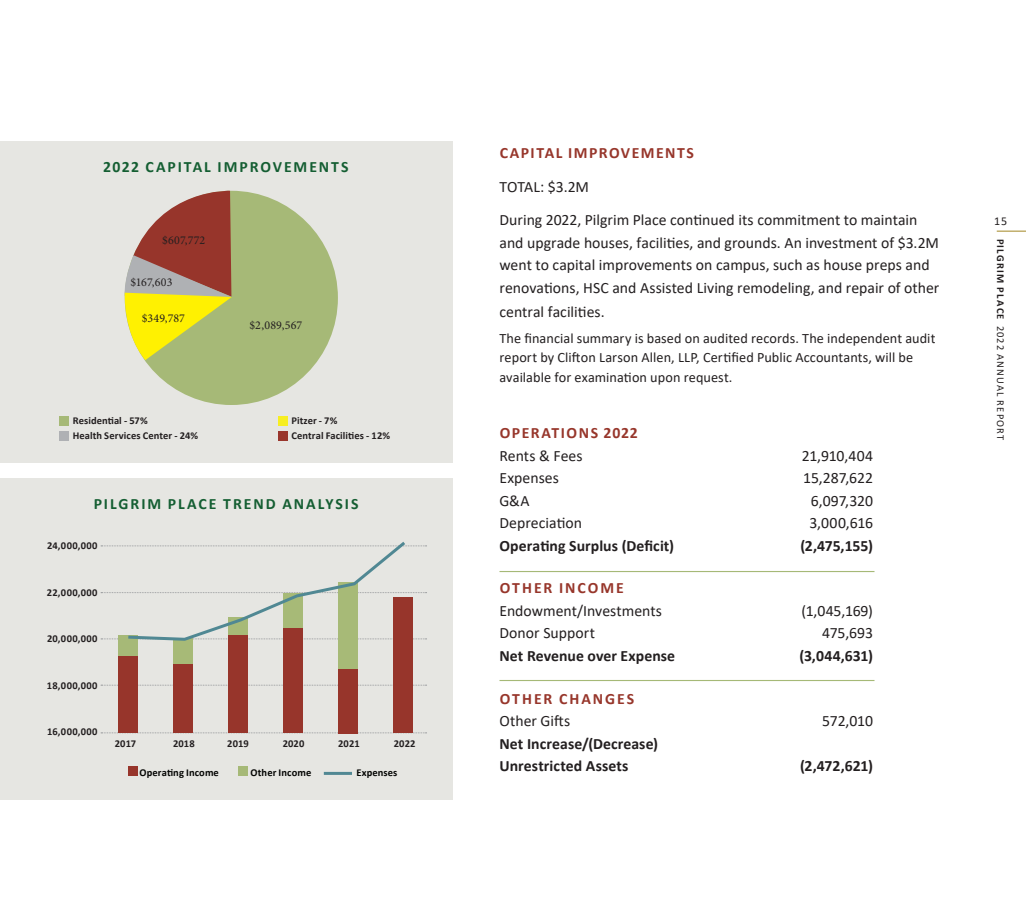
<style>
.page{position:relative;width:1026px;height:918px;background:#fff}
.page>*{position:absolute;margin:0;border:0;box-sizing:border-box;transform-origin:0 0}
.t1{font:15.75px/22.5px "Calibri";color:#231f20}
.t2{font:700 15.75px "Calibri";letter-spacing:.005em;color:#231f20}
.t3{font:700 15.75px "Calibri";letter-spacing:.125em;color:#145e32}
.t4{font:700 15.75px "Calibri";letter-spacing:.095em;color:#97362b}
.t5{font:700 15.75px "Calibri";letter-spacing:.125em;color:#97362b}
.t6{font:14.25px/19.5px "Calibri";letter-spacing:.005em;color:#231f20}
.t7{font:12px "Minion Pro";letter-spacing:.01em;color:#231f20}
.t8{font:12px "Calibri";color:#231f20}
.t9{font:700 10.5px "Calibri";letter-spacing:.01em;color:#231f20}
.t10{font:700 10.5px "Calibri";letter-spacing:.01em;color:#040503}
.t11{font:10.5px "Calibri";letter-spacing:.11em;color:#231f20}
.s1{font-weight:700}
</style>
<div class="page">
<div style="left:0;top:142px;width:452px;height:321px;background:#e6e6e2"></div>
<div style="left:0;top:478px;width:452px;height:321px;background:#e6e6e2"></div>
<svg style="left:997px;top:231px;width:29px;height:1px"></svg>
<hr style="left:500px;top:571px;width:375px;height:1px;background:#a6b977">
<hr style="left:500px;top:680px;width:375px;height:1px;background:#a6b977">
<svg style="left:101px;top:685px;width:326px;height:1px"></svg>
<svg style="left:101px;top:733px;width:326px;height:1px"></svg>
<div style="left:338px;top:582px;width:20px;height:131px;background:#a7ba77"></div>
<div style="left:338px;top:669px;width:20px;height:64px;background:#97352b"></div>
<div style="left:393px;top:597px;width:19px;height:118px;background:#97352b"></div>
<div style="left:393px;top:650px;width:19px;height:83px;background:#97352b"></div>
<div style="left:283px;top:629px;width:20px;height:104px;background:#97352b"></div>
<div style="left:228px;top:635px;width:20px;height:98px;background:#97352b"></div>
<div style="left:173px;top:639px;width:20px;height:78px;background:#a7ba77"></div>
<div style="left:173px;top:665px;width:20px;height:68px;background:#97352b"></div>
<div style="left:119px;top:635px;width:19px;height:74px;background:#a6b977"></div>
<div style="left:119px;top:657px;width:19px;height:76px;background:#97352b"></div>
<div style="left:129px;top:767px;width:9px;height:9px;background:#97352b"></div>
<div style="left:60px;top:416px;width:9px;height:9px;background:#a6b977"></div>
<div style="left:278px;top:416px;width:10px;height:9px;background:#f7ee22"></div>
<div style="left:60px;top:431px;width:9px;height:9px;background:#afb1b4"></div>
<div style="left:278px;top:431px;width:10px;height:9px;background:#99362c"></div>
<div style="left:238px;top:767px;width:9px;height:9px;background:#a6b977"></div>
<div style="left:125px;top:191px;width:213px;height:214px;background:#a6b977;border-radius:50%"></div>
<svg style="left:124px;top:190px;width:108px;height:170px"></svg>
<svg style="left:101px;top:541px;width:326px;height:101px"></svg>
<hr style="left:324px;top:772px;width:28px;height:3px;background:#518893">
<p class="t3" style="left:103px;top:156px;width:247px">2022 CAPITAL IMPROVEMENTS</p>
<p class="t7" style="left:162px;top:232px;width:45px">$607,772</p>
<p class="t7" style="left:131px;top:274px;width:43px">$167,603</p>
<p class="t7" style="left:142px;top:310px;width:45px">$349,787</p>
<p class="t9" style="left:73px;top:413px;width:76px">Residential - 57%</p>
<p class="t9" style="left:73px;top:428px;width:127px">Health Services Center - 24%</p>
<p class="t7" style="left:249px;top:317px;width:54px">$2,089,567</p>
<p class="t9" style="left:291px;top:413px;width:47px">Pitzer - 7%</p>
<p class="t9" style="left:291px;top:428px;width:100px">Central Facilities - 12%</p>
<p class="t3" style="left:94px;top:493px;width:266px">PILGRIM PLACE TREND ANALYSIS</p>
<p class="t9" style="left:47px;top:539px;width:52px">24,000,000</p>
<p class="t9" style="left:47px;top:585px;width:52px">22,000,000</p>
<p class="t9" style="left:47px;top:632px;width:52px">20,000,000</p>
<p class="t9" style="left:47px;top:678px;width:52px">18,000,000</p>
<p class="t9" style="left:47px;top:725px;width:52px">16,000,000</p>
<p class="t9" style="left:115px;top:736px;width:23px">2017</p>
<p class="t9" style="left:173px;top:736px;width:23px">2018</p>
<p class="t9" style="left:227px;top:736px;width:23px">2019</p>
<p class="t9" style="left:283px;top:736px;width:23px">2020</p>
<p class="t9" style="left:338px;top:736px;width:23px">2021</p>
<p class="t9" style="left:394px;top:736px;width:23px">2022</p>
<p class="t10" style="left:140px;top:765px;width:81px">Operating Income</p>
<p class="t10" style="left:251px;top:765px;width:62px">Other Income</p>
<p class="t10" style="left:357px;top:765px;width:42px">Expenses</p>
<p class="t4" style="left:500px;top:142px;width:196px">CAPITAL IMPROVEMENTS</p>
<p class="t1" style="left:500px;top:175px;width:91px">TOTAL: $3.2M</p>
<p class="t1" style="left:500px;top:208px;width:441px">During 2022, Pilgrim Place continued its commitment to maintain and upgrade houses, facilities, and grounds. An investment of $3.2M went to capital improvements on campus, such as house preps and renovations, HSC and Assisted Living remodeling, and repair of other</p>
<p class="t1" style="left:500px;top:300px;width:107px">central facilities.</p>
<p class="t6" style="left:500px;top:328px;width:437px">The financial summary is based on audited records. The independent audit report by Clifton Larson Allen, LLP, Certified Public Accountants, will be available for examination upon request.</p>
<p class="t4" style="left:500px;top:422px;width:140px">OPERATIONS 2022</p>
<p class="t1" style="left:500px;top:444px;width:85px">Rents &amp; Fees</p>
<p class="t1" style="left:802px;top:444px;width:73px">21,910,404</p>
<p class="t1" style="left:500px;top:466px;width:61px">Expenses</p>
<p class="t1" style="left:803px;top:466px;width:71px">15,287,622</p>
<p class="t1" style="left:500px;top:489px;width:32px">G&amp;A</p>
<p class="t1" style="left:811px;top:489px;width:64px">6,097,320</p>
<p class="t1" style="left:500px;top:511px;width:84px">Depreciation</p>
<p class="t1" style="left:809px;top:511px;width:65px">3,000,616</p>
<p class="t2" style="left:500px;top:534px;width:176px">Operating Surplus (Deficit)</p>
<p class="t2" style="left:800px;top:534px;width:74px">(2,475,155)</p>
<p class="t5" style="left:500px;top:577px;width:126px">OTHER INCOME</p>
<p class="t1" style="left:500px;top:599px;width:164px">Endowment/Investments</p>
<p class="t1" style="left:802px;top:599px;width:73px">(1,045,169)</p>
<p class="t1" style="left:500px;top:621px;width:97px">Donor Support</p>
<p class="t1" style="left:822px;top:621px;width:52px">475,693</p>
<p class="t2" style="left:500px;top:644px;width:177px">Net Revenue over Expense</p>
<p class="t2" style="left:799px;top:644px;width:75px">(3,044,631)</p>
<p class="t5" style="left:500px;top:687px;width:136px">OTHER CHANGES</p>
<p class="t1" style="left:500px;top:709px;width:72px">Other Gifts</p>
<p class="t1" style="left:822px;top:709px;width:52px">572,010</p>
<p class="t2" style="left:500px;top:732px;width:160px">Net Increase/(Decrease)</p>
<p class="t2" style="left:500px;top:755px;width:130px">Unrestricted Assets</p>
<p class="t2" style="left:800px;top:755px;width:74px">(2,472,621)</p>
<p class="t8" style="left:994px;top:213px;width:15px">15</p>
<p class="t11" style="left:1008px;top:239px;width:203px;rotate:90deg"><span class="s1">PILGRIM PLACE</span> 2022 ANNUAL REPORT</p>
</div>
